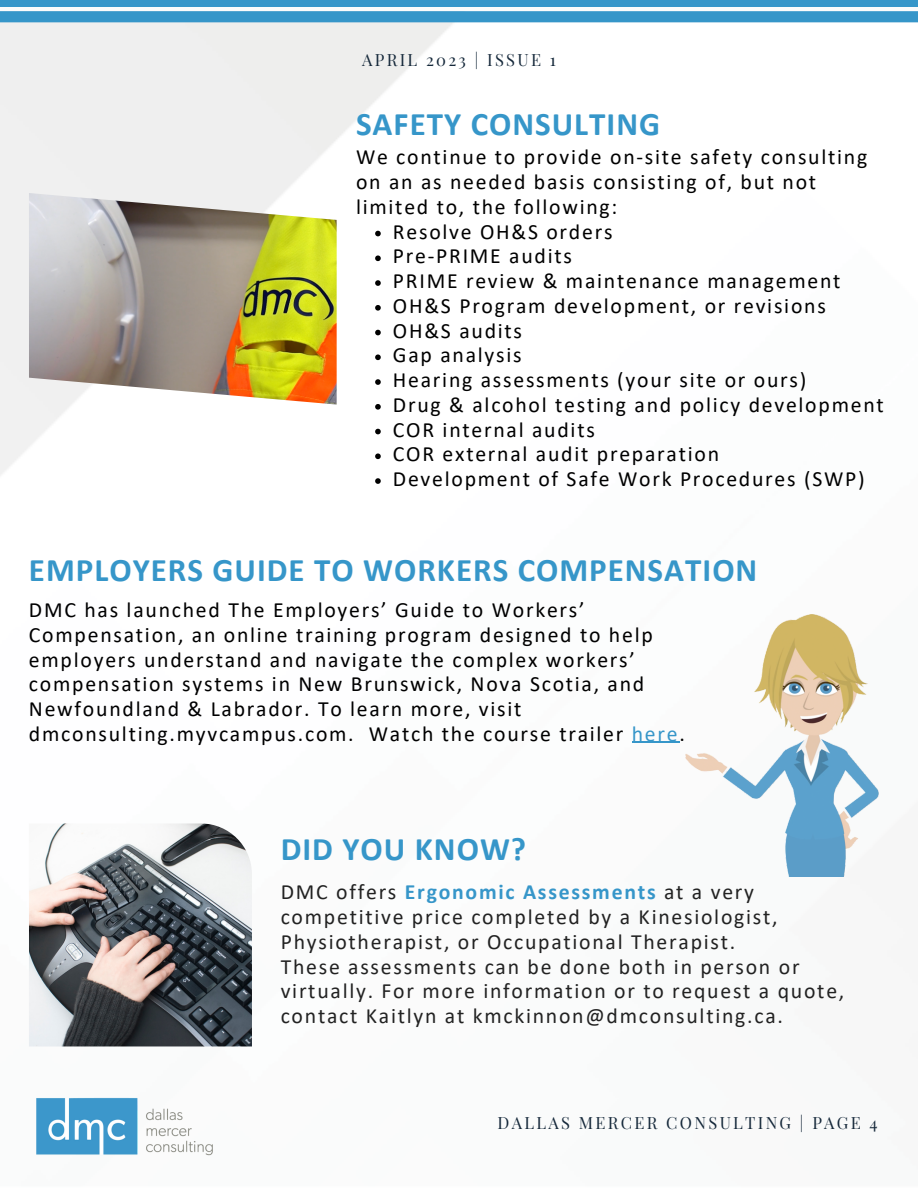
<style>
.page{position:relative;width:918px;height:1188px;background:#fff}
.page>*{position:absolute;margin:0;border:0;box-sizing:border-box;transform-origin:0 0}
.t1{font:700 33px "Calibri";letter-spacing:.03em;color:#3696c9}
.t2{font:21.75px/24.8px "Calibri";letter-spacing:.08em;color:#000}
.t3{font:21.75px/24.8px "Calibri";letter-spacing:.08em;color:#222}
.t4{font:16.5px "Playfair Display";letter-spacing:.14em;color:#15283a}
.s1{color:#3696c9}
.s2{font-weight:700;color:#3696c9}
</style>
<div class="page">
<img style="left:0;top:22px;width:918px;height:1025px">
<svg style="left:0;top:11px;width:918px;height:11px;background:#3997c9"></svg>
<div style="left:0;top:0;width:918px;height:7px;background:#3696c9"></div>
<img style="left:36px;top:1097px;width:177px;height:59px">
<img style="left:686px;top:614px;width:192px;height:262px">
<img style="left:29px;top:193px;width:308px;height:212px">
<svg style="left:375px;top:231px;width:6px;height:5px"></svg>
<svg style="left:375px;top:255px;width:6px;height:6px"></svg>
<svg style="left:375px;top:280px;width:6px;height:6px"></svg>
<svg style="left:375px;top:305px;width:6px;height:6px"></svg>
<svg style="left:375px;top:330px;width:6px;height:5px"></svg>
<svg style="left:375px;top:354px;width:6px;height:6px"></svg>
<svg style="left:375px;top:379px;width:6px;height:6px"></svg>
<svg style="left:375px;top:404px;width:6px;height:6px"></svg>
<svg style="left:375px;top:429px;width:6px;height:5px"></svg>
<svg style="left:375px;top:453px;width:6px;height:6px"></svg>
<svg style="left:375px;top:478px;width:6px;height:6px"></svg>
<hr style="left:632px;top:742px;width:47px;height:1px;background:#3696c9">
<img style="left:29px;top:824px;width:223px;height:222px">
<p class="t4" style="left:362px;top:48px;width:195px">APRIL 2023 | ISSUE 1</p>
<p class="t1" style="left:356px;top:110px;width:306px">SAFETY CONSULTING</p>
<p class="t2" style="left:356px;top:147px;width:513px">We continue to provide on-site safety consulting on an as needed basis consisting of, but not limited to, the following:</p>
<p class="t2" style="left:393px;top:221px;width:221px">Resolve OH&amp;S orders</p>
<p class="t2" style="left:393px;top:246px;width:181px">Pre-PRIME audits</p>
<p class="t2" style="left:393px;top:270px;width:449px">PRIME review &amp; maintenance management</p>
<p class="t2" style="left:393px;top:295px;width:434px">OH&amp;S Program development, or revisions</p>
<p class="t2" style="left:393px;top:320px;width:131px">OH&amp;S audits</p>
<p class="t2" style="left:393px;top:345px;width:130px">Gap analysis</p>
<p class="t2" style="left:393px;top:369px;width:415px">Hearing assessments (your site or ours)</p>
<p class="t2" style="left:393px;top:394px;width:492px">Drug &amp; alcohol testing and policy development</p>
<p class="t2" style="left:393px;top:419px;width:203px">COR internal audits</p>
<p class="t2" style="left:393px;top:444px;width:328px">COR external audit preparation</p>
<p class="t2" style="left:393px;top:468px;width:473px">Development of Safe Work Procedures (SWP)</p>
<p class="t1" style="left:29px;top:556px;width:730px">EMPLOYERS GUIDE TO WORKERS COMPENSATION</p>
<p class="t2" style="left:29px;top:599px;width:657px">DMC has launched The Employers’ Guide to Workers’ Compensation, an online training program designed to help employers understand and navigate the complex workers’ compensation systems in New Brunswick, Nova Scotia, and Newfoundland &amp; Labrador. To learn more, visit dmconsulting.myvcampus.com. Watch the course trailer <span class="s1">here</span>.</p>
<p class="t1" style="left:281px;top:835px;width:247px">DID YOU KNOW?</p>
<p class="t3" style="left:281px;top:882px;width:498px">DMC offers <span class="s2">Ergonomic Assessments</span> at a very competitive price completed by a Kinesiologist,<br>Physiotherapist, or Occupational Therapist.</p>
<p class="t3" style="left:281px;top:956px;width:565px">These assessments can be done both in person or virtually. For more information or to request a quote, contact Kaitlyn at kmckinnon@dmconsulting.ca.</p>
<p class="t4" style="left:498px;top:1111px;width:382px">DALLAS MERCER CONSULTING | PAGE 4</p>
</div>
